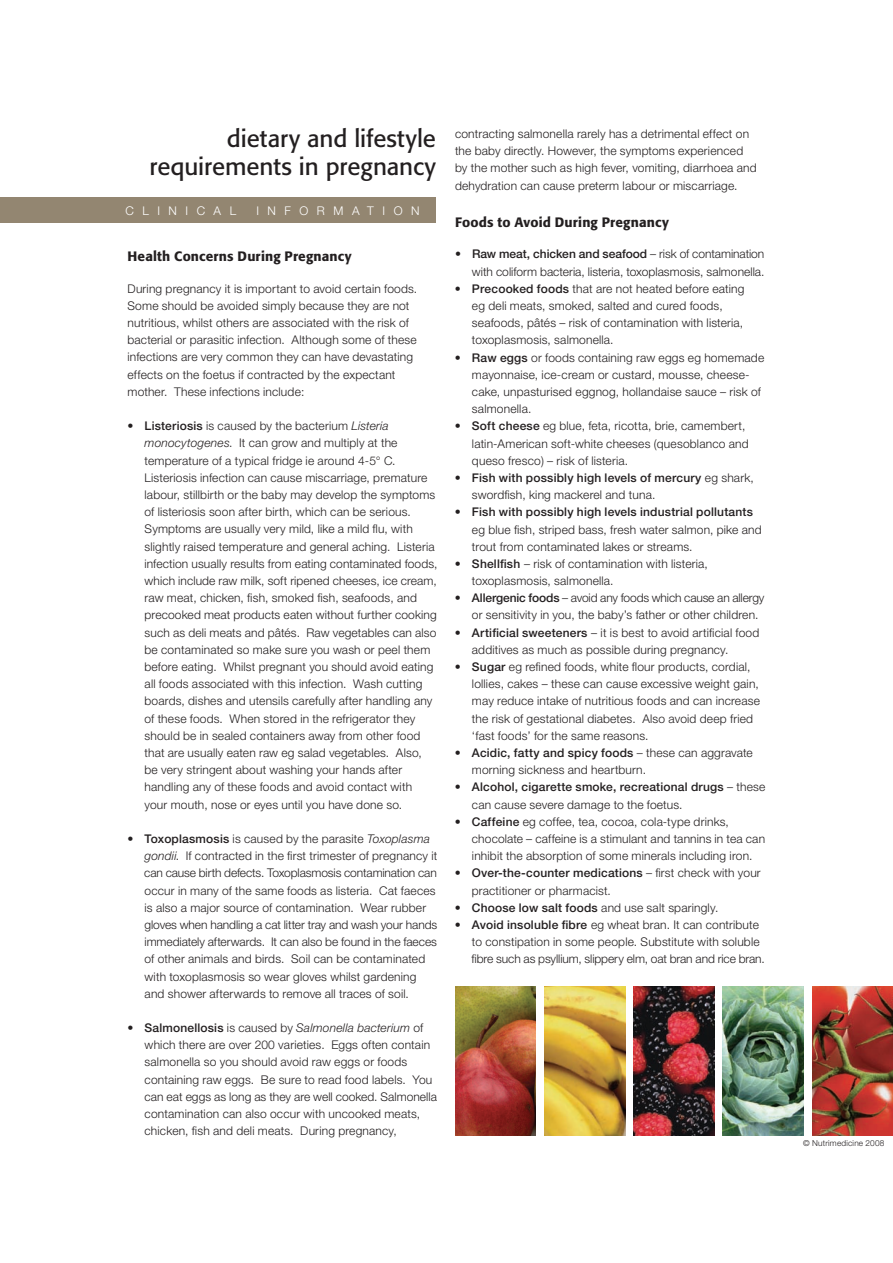
<style>
.page{position:relative;width:893px;height:1263px;background:#fff}
.page>*{position:absolute;margin:0;border:0;box-sizing:border-box;transform-origin:0 0}
.t1{font:24px "Formata";letter-spacing:-.005em;color:#231f20}
.t2{font:500 13.5px "Formata";letter-spacing:.01em;color:#231f20}
.t3{font:300 12px/17.2px "Helvetica Neue LT Std";letter-spacing:.015em;color:#231f20}
.t4{font:500 12px/17.2px "Helvetica Neue LT Std";letter-spacing:.015em;color:#231f20}
.t5{font:300 12px "Helvetica Neue LT Std";letter-spacing:.71em;color:#fff}
.t6{font:300 8.25px "Helvetica Neue LT Std";letter-spacing:.025em;color:#231f20}
.s1{font-weight:500}
.s2{font-style:italic}
.s3{font-weight:300}
</style>
<div class="page">
<img style="left:723px;top:986px;width:81px;height:149px">
<img style="left:455px;top:986px;width:81px;height:149px">
<img style="left:634px;top:986px;width:80px;height:149px">
<img style="left:544px;top:986px;width:81px;height:149px">
<img style="left:812px;top:986px;width:81px;height:149px">
<div style="left:0;top:197px;width:436px;height:25px;background:#938671"></div>
<p class="t1" style="left:227px;top:124px;width:210px">dietary and lifestyle</p>
<p class="t1" style="left:150px;top:152px;width:288px">requirements in pregnancy</p>
<p class="t5" style="left:125px;top:203px;width:112px">CLINICAL</p>
<p class="t5" style="left:256px;top:203px;width:165px">INFORMATION</p>
<p class="t2" style="left:128px;top:248px;width:225px">Health Concerns During Pregnancy</p>
<p class="t3" style="left:128px;top:279px;width:291px">During pregnancy it is important to avoid certain foods.<br>Some should be avoided simply because they are not nutritious, whilst others are associated with the risk of bacterial or parasitic infection. Although some of these infections are very common they can have devastating effects on the foetus if contracted by the expectant mother. These infections include:</p>
<p class="t3" style="left:145px;top:417px;width:294px;text-indent:-17px">• <span class="s1">Listeriosis</span> is caused by the bacterium <span class="s2">Listeria monocytogenes</span>. It can grow and multiply at the temperature of a typical fridge ie around 4-5° C.<br>Listeriosis infection can cause miscarriage, premature labour, stillbirth or the baby may develop the symptoms of listeriosis soon after birth, which can be serious.<br>Symptoms are usually very mild, like a mild flu, with slightly raised temperature and general aching. Listeria infection usually results from eating contaminated foods, which include raw milk, soft ripened cheeses, ice cream, raw meat, chicken, fish, smoked fish, seafoods, and precooked meat products eaten without further cooking such as deli meats and pâtés. Raw vegetables can also be contaminated so make sure you wash or peel them before eating. Whilst pregnant you should avoid eating all foods associated with this infection. Wash cutting boards, dishes and utensils carefully after handling any of these foods. When stored in the refrigerator they should be in sealed containers away from other food that are usually eaten raw eg salad vegetables. Also, be very stringent about washing your hands after handling any of these foods and avoid contact with your mouth, nose or eyes until you have done so.</p>
<p class="t3" style="left:144px;top:830px;width:295px;text-indent:-17px">• <span class="s1">Toxoplasmosis</span> is caused by the parasite <span class="s2">Toxoplasma gondii</span>. If contracted in the first trimester of pregnancy it can cause birth defects. Toxoplasmosis contamination can occur in many of the same foods as listeria. Cat faeces is also a major source of contamination. Wear rubber gloves when handling a cat litter tray and wash your hands immediately afterwards. It can also be found in the faeces of other animals and birds. Soil can be contaminated with toxoplasmosis so wear gloves whilst gardening and shower afterwards to remove all traces of soil.</p>
<p class="t3" style="left:145px;top:1019px;width:294px;text-indent:-17px">• <span class="s1">Salmonellosis</span> is caused by <span class="s2">Salmonella bacterium</span> of which there are over 200 varieties. Eggs often contain salmonella so you should avoid raw eggs or foods containing raw eggs. Be sure to read food labels. You can eat eggs as long as they are well cooked. Salmonella contamination can also occur with uncooked meats, chicken, fish and deli meats. During pregnancy,</p>
<p class="t3" style="left:455px;top:125px;width:303px">contracting salmonella rarely has a detrimental effect on the baby directly. However, the symptoms experienced by the mother such as high fever, vomiting, diarrhoea and dehydration can cause preterm labour or miscarriage.</p>
<p class="t2" style="left:455px;top:214px;width:215px">Foods to Avoid During Pregnancy</p>
<p class="t3" style="left:455px;top:245px;width:311px;text-align:right">• <span class="s1">Raw meat, chicken and seafood</span> – risk of contamination with coliform bacteria, listeria, toxoplasmosis, salmonella.</p>
<p class="t3" style="left:472px;top:280px;width:274px;text-indent:-17px">• <span class="s1">Precooked foods</span> that are not heated before eating eg deli meats, smoked, salted and cured foods, seafoods, pâtés – risk of contamination with listeria, toxoplasmosis, salmonella.</p>
<p class="t3" style="left:472px;top:348px;width:294px;text-indent:-17px">• <span class="s1">Raw eggs</span> or foods containing raw eggs eg homemade mayonnaise, ice-cream or custard, mousse, cheese&shy;cake, unpasturised eggnog, hollandaise sauce – risk of salmonella.</p>
<p class="t3" style="left:472px;top:417px;width:278px;text-indent:-17px">• <span class="s1">Soft cheese</span> eg blue, feta, ricotta, brie, camembert, latin-American soft-white cheeses (quesoblanco and queso fresco) – risk of listeria.</p>
<p class="t3" style="left:472px;top:469px;width:283px;text-indent:-17px">• <span class="s1">Fish with possibly high levels of mercury</span> eg shark, swordfish, king mackerel and tuna.</p>
<p class="t3" style="left:472px;top:503px;width:291px;text-indent:-17px">• <span class="s1">Fish with possibly high levels industrial pollutants </span>eg blue fish, striped bass, fresh water salmon, pike and trout from contaminated lakes or streams.</p>
<p class="t3" style="left:472px;top:555px;width:237px;text-indent:-17px">• <span class="s1">Shellfish</span> – risk of contamination with listeria, toxoplasmosis, salmonella.</p>
<p class="t3" style="left:472px;top:589px;width:294px;text-indent:-17px">• <span class="s1">Allergenic foods</span> – avoid any foods which cause an allergy or sensitivity in you, the baby’s father or other children.</p>
<p class="t3" style="left:472px;top:623px;width:289px;text-indent:-17px">• <span class="s1">Artificial sweeteners</span> – it is best to avoid artificial food additives as much as possible during pregnancy.</p>
<p class="t3" style="left:472px;top:658px;width:290px;text-indent:-17px">• <span class="s1">Sugar</span> eg refined foods, white flour products, cordial, lollies, cakes – these can cause excessive weight gain, may reduce intake of nutritious foods and can increase the risk of gestational diabetes. Also avoid deep fried ‘fast foods’ for the same reasons.</p>
<p class="t3" style="left:472px;top:744px;width:282px;text-indent:-17px">• <span class="s1">Acidic, fatty and spicy foods</span> – these can aggravate morning sickness and heartburn.</p>
<p class="t4" style="left:472px;top:778px;width:295px;text-indent:-17px"><span class="s3">•</span> Alcohol, cigarette smoke, recreational drugs <span class="s3">– these can cause severe damage to the foetus.</span></p>
<p class="t3" style="left:472px;top:813px;width:295px;text-indent:-17px">• <span class="s1">Caffeine</span> eg coffee, tea, cocoa, cola-type drinks, chocolate – caffeine is a stimulant and tannins in tea can inhibit the absorption of some minerals including iron.</p>
<p class="t3" style="left:472px;top:864px;width:290px;text-indent:-17px">• <span class="s1">Over-the-counter medications</span> – first check with your practitioner or pharmacist.</p>
<p class="t3" style="left:455px;top:899px;width:265px">• <span class="s1">Choose low salt foods</span> and use salt sparingly.</p>
<p class="t3" style="left:472px;top:916px;width:295px;text-indent:-17px">• <span class="s1">Avoid insoluble fibre</span> eg wheat bran. It can contribute to constipation in some people. Substitute with soluble fibre such as psyllium, slippery elm, oat bran and rice bran.</p>
<p class="t6" style="left:803px;top:1137px;width:83px">© Nutrimedicine 2008</p>
</div>
